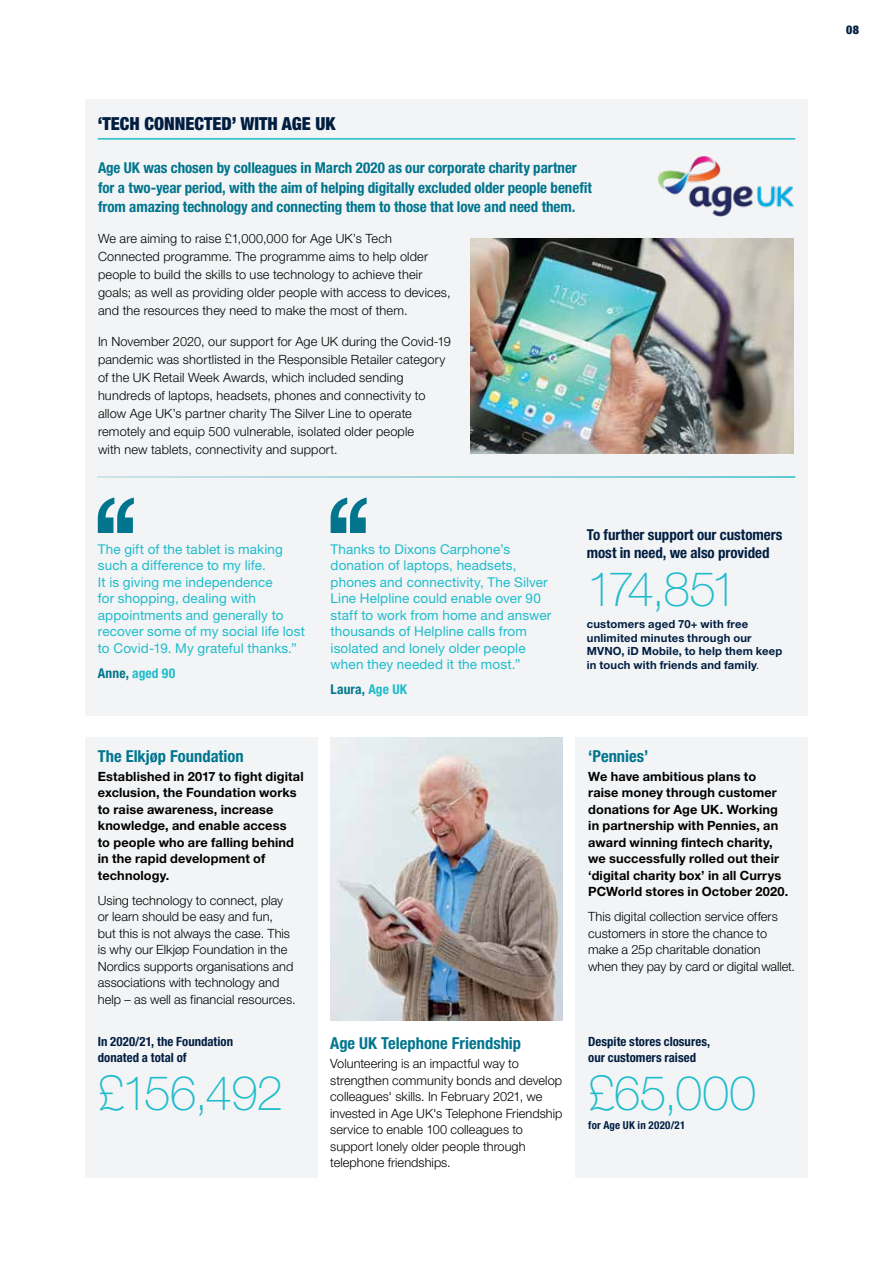
<style>
.page{position:relative;width:893px;height:1263px;background:#fff}
.page>*{position:absolute;margin:0;border:0;box-sizing:border-box;transform-origin:0 0}
.t1{font:100 48px "Helvetica Neue LT Std";letter-spacing:-.02em;color:#1fbccb}
.t2{font:900 condensed 18px "Helvetica Neue LT Std";color:#011e41}
.t3{font:700 condensed 16.5px "Helvetica Neue LT Std";color:#00758d}
.t4{font:700 condensed 15px/19.5px "Helvetica Neue LT Std";letter-spacing:-.005em;color:#00758d}
.t5{font:700 condensed 15px/18px "Helvetica Neue LT Std";letter-spacing:-.005em;color:#011e41}
.t6{font:13.5px/16.5px "Helvetica Neue LT Std";letter-spacing:.01em;color:#1fbccb}
.t7{font:700 condensed 13.5px "Helvetica Neue LT Std";letter-spacing:.01em;color:#1fbccb}
.t8{font:700 condensed 13.5px "Helvetica Neue LT Std";letter-spacing:.01em;color:#00758d}
.t9{font:300 12.75px/16.5px "Helvetica Neue LT Std";letter-spacing:.005em;color:#000}
.t10{font:700 12.75px/16.5px "Helvetica Neue LT Std";letter-spacing:.01em;color:#000}
.t11{font:700 condensed 12.75px/16.5px "Helvetica Neue LT Std";letter-spacing:.005em;color:#011e41}
.t12{font:900 condensed 12px "Helvetica Neue LT Std";color:#011e41}
.t13{font:700 11.25px/13.5px "Helvetica Neue LT Std";letter-spacing:.015em;color:#011e41}
.t14{font:700 condensed 10.95px "Helvetica Neue LT Std";letter-spacing:.02em;color:#011e41}
.s1{color:#00758d}
.s2{color:#1fbccb}
.s3{font-weight:300;color:#000}
</style>
<div class="page">
<div style="left:575px;top:738px;width:233px;height:440px;background:#f2f4f6"></div>
<div style="left:85px;top:738px;width:232px;height:440px;background:#f2f4f6"></div>
<img style="left:330px;top:738px;width:233px;height:283px">
<div style="left:85px;top:100px;width:722px;height:616px;background:#f2f4f6"></div>
<hr style="left:98px;top:138px;width:697px;height:2px;background:#1fbccb">
<img style="left:658px;top:156px;width:136px;height:61px">
<hr style="left:98px;top:476px;width:697px;height:2px;background:#fff">
<svg style="left:98px;top:497px;width:36px;height:36px"></svg>
<svg style="left:331px;top:497px;width:36px;height:36px"></svg>
<img style="left:471px;top:238px;width:323px;height:216px">
<h2 class="t2" style="left:98px;top:112px;width:239px">‘TECH CONNECTED’ WITH AGE UK</h2>
<p class="t4" style="left:98px;top:158px;width:495px">Age UK was chosen by colleagues in March 2020 as our corporate charity partner for a two-year period, with the aim of helping digitally excluded older people benefit from amazing technology and connecting them to those that love and need them.</p>
<p class="t9" style="left:98px;top:229px;width:354px;line-height:18px">We are aiming to raise £1,000,000 for Age UK’s Tech Connected programme. The programme aims to help older people to build the skills to use technology to achieve their goals; as well as providing older people with access to devices, and the resources they need to make the most of them.</p>
<p class="t9" style="left:98px;top:332px;width:354px;line-height:18px">In November 2020, our support for Age UK during the Covid-19 pandemic was shortlisted in the Responsible Retailer category of the UK Retail Week Awards, which included sending hundreds of laptops, headsets, phones and connectivity to allow Age UK’s partner charity The Silver Line to operate remotely and equip 500 vulnerable, isolated older people<br>with new tablets, connectivity and support.</p>
<p class="t6" style="left:98px;top:540px;width:209px">The gift of the tablet is making such a difference to my life.<br>It is giving me independence<br>for shopping, dealing with appointments and generally to recover some of my social life lost to Covid-19. My grateful thanks.”</p>
<p class="t7" style="left:98px;top:665px;width:79px"><span class="s1">Anne,</span> aged 90</p>
<p class="t3" style="left:98px;top:746px;width:148px">The Elkjøp Foundation</p>
<p class="t10" style="left:98px;top:768px;width:207px">Established in 2017 to fight digital exclusion, the Foundation works to raise awareness, increase knowledge, and enable access<br>to people who are falling behind in the rapid development of technology.</p>
<p class="t9" style="left:98px;top:892px;width:199px">Using technology to connect, play or learn should be easy and fun,<br>but this is not always the case. This is why our Elkjøp Foundation in the Nordics supports organisations and associations with technology and help – as well as financial resources.</p>
<p class="t11" style="left:98px;top:1032px;width:137px">In 2020/21, the Foundation donated a total of</p>
<h1 class="t1" style="left:98px;top:1065px;width:187px">£156,492</h1>
<p class="t6" style="left:331px;top:540px;width:222px">Thanks to Dixons Carphone’s donation of laptops, headsets, phones and connectivity, The Silver<br>Line Helpline could enable over 90 staff to work from home and answer thousands of Helpline calls from isolated and lonely older people when they needed it the most.”</p>
<p class="t8" style="left:331px;top:681px;width:78px">Laura, <span class="s2">Age UK</span></p>
<p class="t5" style="left:587px;top:526px;width:197px">To further support our customers most in need, we also provided</p>
<h1 class="t1" style="left:587px;top:562px;width:152px">174,851</h1>
<p class="t13" style="left:587px;top:617px;width:197px">customers aged 70+ with free unlimited minutes through our<br>MVNO, iD Mobile, to help them keep in touch with friends and family<span class="s3">.</span></p>
<p class="t3" style="left:588px;top:746px;width:62px">‘Pennies’</p>
<p class="t10" style="left:588px;top:768px;width:202px">We have ambitious plans to raise money through customer donations for Age UK. Working in partnership with Pennies, an award winning fintech charity, we successfully rolled out their ‘digital charity box’ in all Currys<br>PCWorld stores in October 2020.</p>
<p class="t9" style="left:588px;top:908px;width:208px">This digital collection service offers customers in store the chance to make a 25p charitable donation<br>when they pay by card or digital wallet.</p>
<p class="t3" style="left:330px;top:1033px;width:192px">Age UK Telephone Friendship</p>
<p class="t9" style="left:330px;top:1055px;width:234px">Volunteering is an impactful way to strengthen community bonds and develop colleagues' skills. In February 2021, we invested in Age UK's Telephone Friendship service to enable 100 colleagues to support lonely older people through telephone friendships.</p>
<p class="t11" style="left:588px;top:1032px;width:123px">Despite stores closures, our customers raised</p>
<h1 class="t1" style="left:588px;top:1065px;width:170px">£65,000</h1>
<p class="t14" style="left:588px;top:1119px;width:99px">for Age UK in 2020/21</p>
<p class="t12" style="left:846px;top:22px;width:14px">08</p>
</div>
